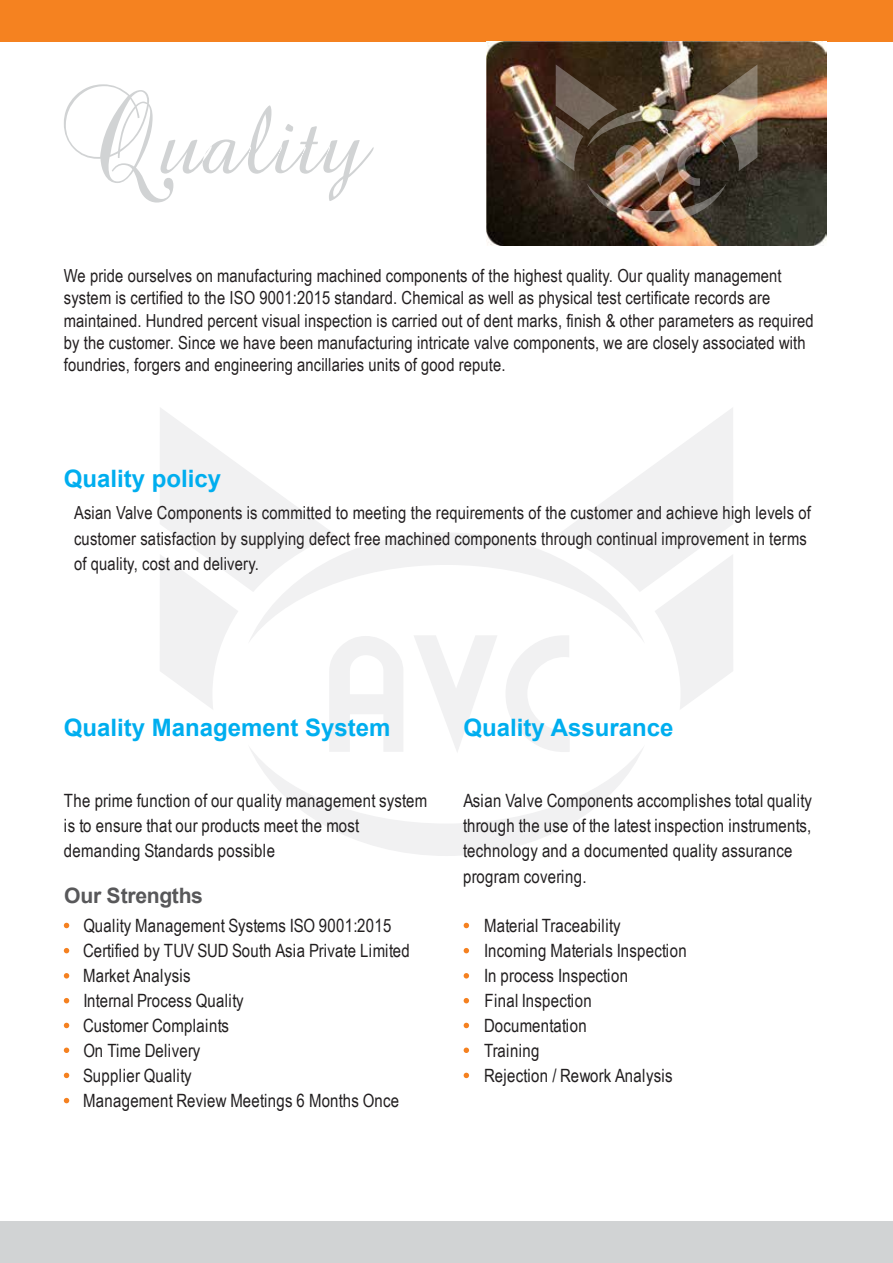
<style>
.page{position:relative;width:893px;height:1263px;background:#fff}
.page>*{position:absolute;margin:0;border:0;box-sizing:border-box;transform-origin:0 0}
.t1{font:700 24px "Arial";color:#00aeef}
.t2{font:700 21.15px "Arial";letter-spacing:-.015em;color:#58585a}
.t3{font:18.3px/25px "Arial Narrow";letter-spacing:.015em;color:#221f20}
.t4{font:18px/22px "Arial Narrow";letter-spacing:.01em;color:#231f20}
</style>
<div class="page">
<svg style="left:252px;top:753px;width:389px;height:103px"></svg>
<svg style="left:160px;top:408px;width:573px;height:345px"></svg>
<div style="left:0;top:1221px;width:893px;height:42px;background:#d1d3d4"></div>
<div style="left:0;top:0;width:893px;height:42px;background:#f58220"></div>
<svg style="left:64px;top:84px;width:310px;height:119px"></svg>
<img style="left:486px;top:42px;width:341px;height:203px">
<img style="left:556px;top:64px;width:201px;height:158px">
<svg style="left:64px;top:923px;width:5px;height:5px"></svg>
<svg style="left:64px;top:948px;width:5px;height:5px"></svg>
<svg style="left:64px;top:973px;width:5px;height:5px"></svg>
<svg style="left:64px;top:1023px;width:5px;height:5px"></svg>
<svg style="left:64px;top:998px;width:5px;height:5px"></svg>
<svg style="left:64px;top:1047px;width:5px;height:6px"></svg>
<svg style="left:64px;top:1073px;width:5px;height:5px"></svg>
<svg style="left:64px;top:1098px;width:5px;height:5px"></svg>
<svg style="left:464px;top:923px;width:5px;height:5px"></svg>
<svg style="left:464px;top:948px;width:5px;height:5px"></svg>
<svg style="left:464px;top:973px;width:5px;height:5px"></svg>
<svg style="left:464px;top:1023px;width:5px;height:5px"></svg>
<svg style="left:464px;top:998px;width:5px;height:5px"></svg>
<svg style="left:464px;top:1047px;width:5px;height:6px"></svg>
<svg style="left:464px;top:1073px;width:5px;height:5px"></svg>
<p class="t4" style="left:64px;top:264px;width:751px">We pride ourselves on manufacturing machined components of the highest quality. Our quality management system is certified to the ISO 9001:2015 standard. Chemical as well as physical test certificate records are maintained. Hundred percent visual inspection is carried out of dent marks, finish &amp; other parameters as required by the customer. Since we have been manufacturing intricate valve components, we are closely associated with foundries, forgers and engineering ancillaries units of good repute.</p>
<h1 class="t1" style="left:64px;top:463px;width:159px">Quality policy</h1>
<p class="t4" style="left:74px;top:499px;width:738px;line-height:25.7px">Asian Valve Components is committed to meeting the requirements of the customer and achieve high levels of customer satisfaction by supplying defect free machined components through continual improvement in terms of quality, cost and delivery.</p>
<h1 class="t1" style="left:64px;top:712px;width:328px">Quality Management System</h1>
<h1 class="t1" style="left:464px;top:712px;width:211px">Quality Assurance</h1>
<p class="t3" style="left:64px;top:788px;width:365px">The prime function of our quality management system</p>
<p class="t3" style="left:64px;top:813px;width:297px">is to ensure that our products meet the most demanding Standards possible</p>
<p class="t2" style="left:64px;top:881px;width:140px">Our Strengths</p>
<p class="t3" style="left:83px;top:912px;width:310px">Quality Management Systems ISO 9001:2015</p>
<p class="t3" style="left:83px;top:937px;width:328px">Certified by TUV SUD South Asia Private Limited</p>
<p class="t3" style="left:83px;top:962px;width:109px">Market Analysis</p>
<p class="t3" style="left:83px;top:987px;width:162px">Internal Process Quality</p>
<p class="t3" style="left:83px;top:1037px;width:119px">On Time Delivery</p>
<p class="t3" style="left:83px;top:1012px;width:147px">Customer Complaints</p>
<p class="t3" style="left:83px;top:1062px;width:110px">Supplier Quality</p>
<p class="t3" style="left:83px;top:1087px;width:317px">Management Review Meetings 6 Months Once</p>
<p class="t3" style="left:463px;top:788px;width:350px">Asian Valve Components accomplishes total quality</p>
<p class="t3" style="left:463px;top:813px;width:350px">through the use of the latest inspection instruments,</p>
<p class="t3" style="left:463px;top:838px;width:331px">technology and a documented quality assurance program covering.</p>
<p class="t3" style="left:484px;top:912px;width:204px">Material Traceability<br>Incoming Materials Inspection</p>
<p class="t3" style="left:484px;top:962px;width:145px">In process Inspection</p>
<p class="t3" style="left:484px;top:987px;width:109px">Final Inspection</p>
<p class="t3" style="left:484px;top:1012px;width:104px">Documentation</p>
<p class="t3" style="left:484px;top:1037px;width:190px">Training<br>Rejection / Rework Analysis</p>
</div>
